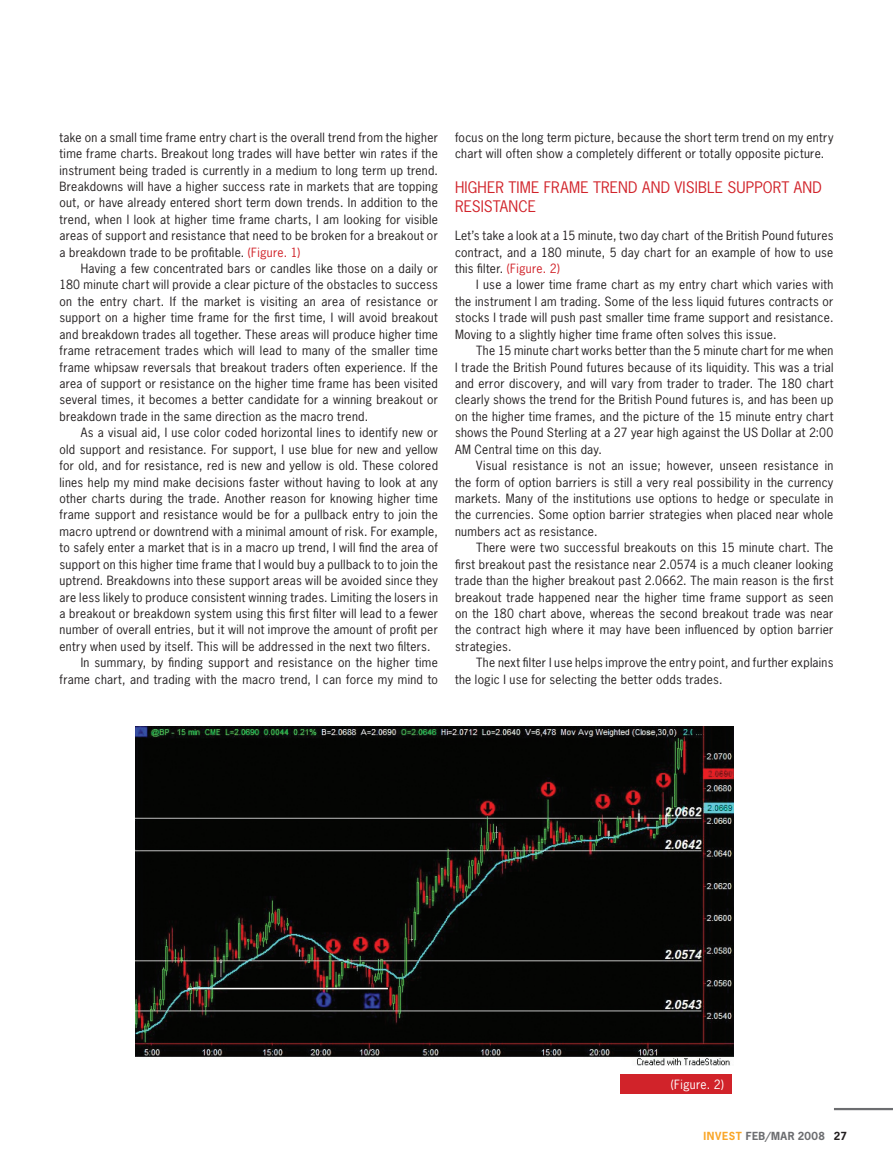
<style>
.page{position:relative;width:893px;height:1170px;background:#fff}
.page>*{position:absolute;margin:0;border:0;box-sizing:border-box;transform-origin:0 0}
.t1{font:15px/19.5px "News Gothic Std";letter-spacing:.015em;color:#d1232a}
.PARA{font:12px/16.4px "News Gothic Std";letter-spacing:.025em;color:#231f20;text-align:justify}
.PARA_FIRST{font:12px/16.4px "News Gothic Std";letter-spacing:.02em;color:#231f20;text-align:justify}
.CAPTIONS{font:12px "News Gothic Std";color:#fff}
.HEADER_GREY{font:700 10.5px "News Gothic Std";letter-spacing:.04em;color:#6c6d70}
.HEADER_GREY-2{font:700 10.5px "News Gothic Std";color:#231f20}
.s1{color:#d1232a}
.s2{color:#f9a628}
</style>
<div class="page">
<hr style="left:834px;top:1107px;width:59px;height:3px;background:#6c6d70">
<img style="left:136px;top:726px;width:598px;height:340px">
<div style="left:621px;top:1074px;width:111px;height:20px;background:#d1232a"></div>
<p class="PARA" style="left:60px;top:129px;width:380px">take on a small time frame entry chart is the overall trend from the higher time frame charts. Breakout long trades will have better win rates if the instrument being traded is currently in a medium to long term up trend.<br>Breakdowns will have a higher success rate in markets that are topping out, or have already entered short term down trends. In addition to the trend, when I look at higher time frame charts, I am looking for visible areas of support and resistance that need to be broken for a breakout or a breakdown trade to be profitable. <span class="s1">(Figure. 1)</span></p>
<p class="PARA" style="left:60px;top:260px;width:380px;text-indent:21px">Having a few concentrated bars or candles like those on a daily or 180 minute chart will provide a clear picture of the obstacles to success on the entry chart. If the market is visiting an area of resistance or support on a higher time frame for the first time, I will avoid breakout and breakdown trades all together. These areas will produce higher time frame retracement trades which will lead to many of the smaller time frame whipsaw reversals that breakout traders often experience. If the area of support or resistance on the higher time frame has been visited several times, it becomes a better candidate for a winning breakout or breakdown trade in the same direction as the macro trend.</p>
<p class="PARA" style="left:60px;top:424px;width:380px;text-indent:21px">As a visual aid, I use color coded horizontal lines to identify new or old support and resistance. For support, I use blue for new and yellow for old, and for resistance, red is new and yellow is old. These colored lines help my mind make decisions faster without having to look at any other charts during the trade. Another reason for knowing higher time frame support and resistance would be for a pullback entry to join the macro uptrend or downtrend with a minimal amount of risk. For example, to safely enter a market that is in a macro up trend, I will find the area of support on this higher time frame that I would buy a pullback to to join the uptrend. Breakdowns into these support areas will be avoided since they are less likely to produce consistent winning trades. Limiting the losers in a breakout or breakdown system using this first filter will lead to a fewer number of overall entries, but it will not improve the amount of profit per entry when used by itself. This will be addressed in the next two filters.</p>
<p class="PARA" style="left:60px;top:654px;width:380px;text-align:right">In summary, by finding support and resistance on the higher time frame chart, and trading with the macro trend, I can force my mind to</p>
<p class="PARA" style="left:455px;top:129px;width:380px">focus on the long term picture, because the short term trend on my entry chart will often show a completely different or totally opposite picture.</p>
<p class="t1" style="left:455px;top:177px;width:368px">Higher Time Frame Trend And Visible Support And<br>Resistance</p>
<p class="PARA_FIRST" style="left:455px;top:227px;width:380px">Let’s take a look at a 15 minute, two day chart of the British Pound futures contract, and a 180 minute, 5 day chart for an example of how to use this filter. <span class="s1">(Figure. 2)</span></p>
<p class="PARA" style="left:455px;top:277px;width:380px;text-indent:21px">I use a lower time frame chart as my entry chart which varies with the instrument I am trading. Some of the less liquid futures contracts or stocks I trade will push past smaller time frame support and resistance.<br>Moving to a slightly higher time frame often solves this issue.</p>
<p class="PARA" style="left:455px;top:342px;width:380px;text-indent:21px">The 15 minute chart works better than the 5 minute chart for me when I trade the British Pound futures because of its liquidity. This was a trial and error discovery, and will vary from trader to trader. The 180 chart clearly shows the trend for the British Pound futures is, and has been up on the higher time frames, and the picture of the 15 minute entry chart shows the Pound Sterling at a 27 year high against the US Dollar at 2:00<br>AM Central time on this day.</p>
<p class="PARA" style="left:455px;top:457px;width:380px;text-indent:21px">Visual resistance is not an issue; however, unseen resistance in the form of option barriers is still a very real possibility in the currency markets. Many of the institutions use options to hedge or speculate in the currencies. Some option barrier strategies when placed near whole numbers act as resistance.</p>
<p class="PARA" style="left:455px;top:539px;width:380px;text-indent:21px">There were two successful breakouts on this 15 minute chart. The first breakout past the resistance near 2.0574 is a much cleaner looking trade than the higher breakout past 2.0662. The main reason is the first breakout trade happened near the higher time frame support as seen on the 180 chart above, whereas the second breakout trade was near the contract high where it may have been influenced by option barrier strategies.</p>
<p class="PARA" style="left:455px;top:654px;width:380px;text-indent:21px">The next filter I use helps improve the entry point, and further explains the logic I use for selecting the better odds trades.</p>
<p class="CAPTIONS" style="left:671px;top:1076px;width:54px">(Figure. 2)</p>
<p class="HEADER_GREY" style="left:703px;top:1129px;width:123px"><span class="s2">INVEST</span> FEB/MAR 2008</p>
<p class="HEADER_GREY-2" style="left:834px;top:1129px;width:15px">27</p>
</div>
